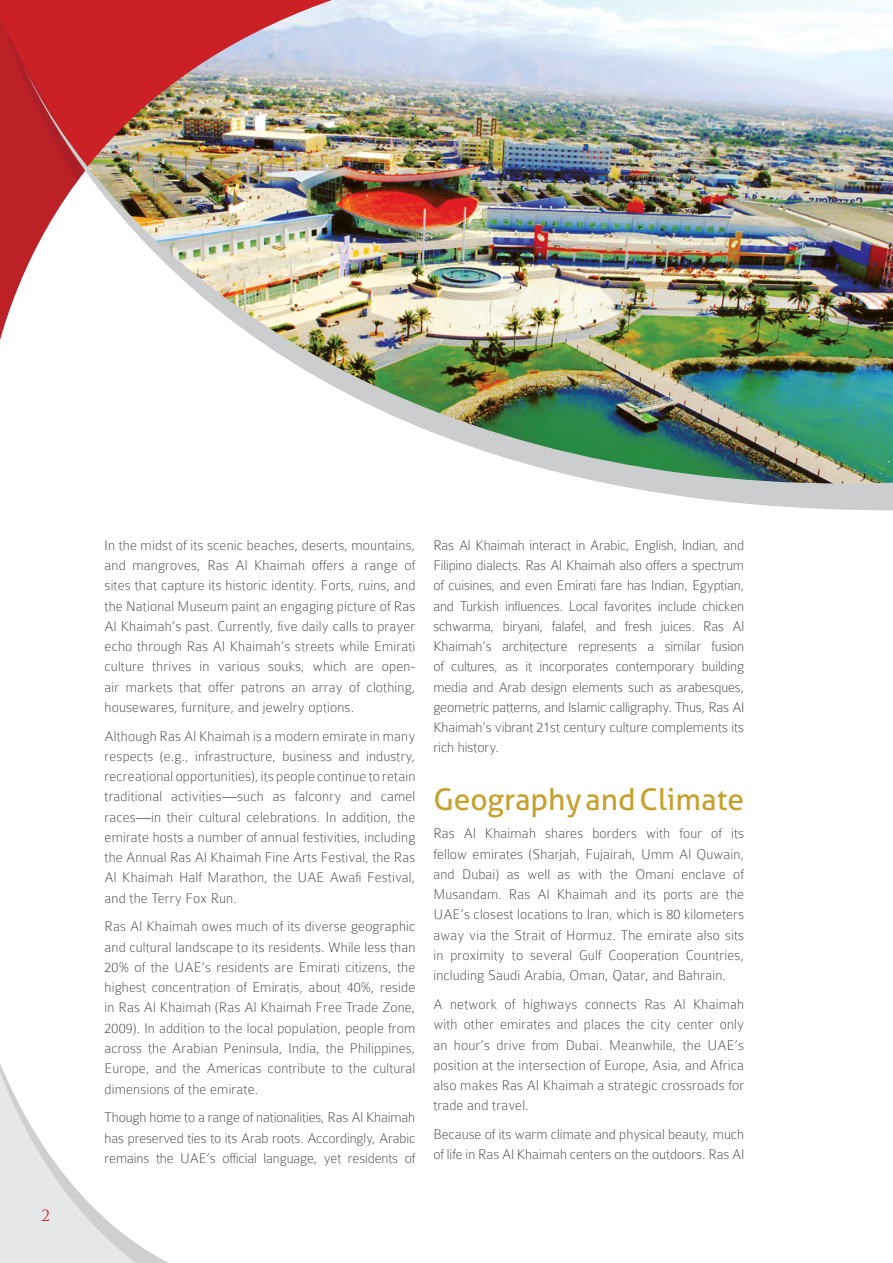
<style>
.page{position:relative;width:893px;height:1263px;background:#fff}
.page>*{position:absolute;margin:0;border:0;box-sizing:border-box;transform-origin:0 0}
.t1{font:30px "Aller";color:#c6a12e}
.t2{font:100 15px/20.2px "Colaborate";letter-spacing:.01em;color:#414042;text-align:justify}
.t3{font:15px "Trajan Pro";color:#cc2027}
</style>
<div class="page">
<svg style="left:0;top:1064px;width:168px;height:199px"></svg>
<svg style="left:86px;top:0;width:318px;height:65px;background:#cd7582"></svg>
<svg style="left:0;top:0;width:86px;height:340px;background:#c72f35"></svg>
<img style="left:23px;top:65px;width:870px;height:445px">
<p class="t3" style="left:41px;top:1206px;width:10px">2</p>
<p class="t2" style="left:105px;top:535px;width:312px">In the midst of its scenic beaches, deserts, mountains, and mangroves, Ras Al Khaimah offers a range of sites that capture its historic identity. Forts, ruins, and the National Museum paint an engaging picture of Ras Al Khaimah’s past. Currently, five daily calls to prayer echo through Ras Al Khaimah’s streets while Emirati culture thrives in various souks, which are open&shy;air markets that offer patrons an array of clothing, housewares, furniture, and jewelry options.</p>
<p class="t2" style="left:105px;top:726px;width:312px">Although Ras Al Khaimah is a modern emirate in many respects (e.g., infrastructure, business and industry, recreational opportunities), its people continue to retain traditional activities—such as falconry and camel races—in their cultural celebrations. In addition, the emirate hosts a number of annual festivities, including the Annual Ras Al Khaimah Fine Arts Festival, the Ras Al Khaimah Half Marathon, the UAE Awafi Festival, and the Terry Fox Run.</p>
<p class="t2" style="left:105px;top:916px;width:312px">Ras Al Khaimah owes much of its diverse geographic and cultural landscape to its residents. While less than 20% of the UAE’s residents are Emirati citizens, the highest concentration of Emiratis, about 40%, reside in Ras Al Khaimah (Ras Al Khaimah Free Trade Zone, 2009). In addition to the local population, people from across the Arabian Peninsula, India, the Philippines, Europe, and the Americas contribute to the cultural dimensions of the emirate.</p>
<p class="t2" style="left:105px;top:1107px;width:312px">Though home to a range of nationalities, Ras Al Khaimah has preserved ties to its Arab roots. Accordingly, Arabic remains the UAE’s official language, yet residents of</p>
<p class="t2" style="left:433px;top:535px;width:312px">Ras Al Khaimah interact in Arabic, English, Indian, and Filipino dialects. Ras Al Khaimah also offers a spectrum of cuisines, and even Emirati fare has Indian, Egyptian, and Turkish influences. Local favorites include chicken schwarma, biryani, falafel, and fresh juices. Ras Al Khaimah’s architecture represents a similar fusion of cultures, as it incorporates contemporary building media and Arab design elements such as arabesques, geometric patterns, and Islamic calligraphy. Thus, Ras Al Khaimah’s vibrant 21st century culture complements its rich history.</p>
<h1 class="t1" style="left:433px;top:781px;width:312px">Geography and Climate</h1>
<p class="t2" style="left:433px;top:823px;width:312px">Ras Al Khaimah shares borders with four of its fellow emirates (Sharjah, Fujairah, Umm Al Quwain, and Dubai) as well as with the Omani enclave of Musandam. Ras Al Khaimah and its ports are the UAE’s closest locations to Iran, which is 80 kilometers away via the Strait of Hormuz. The emirate also sits in proximity to several Gulf Cooperation Countries, including Saudi Arabia, Oman, Qatar, and Bahrain.</p>
<p class="t2" style="left:433px;top:994px;width:312px">A network of highways connects Ras Al Khaimah with other emirates and places the city center only an hour’s drive from Dubai. Meanwhile, the UAE’s position at the intersection of Europe, Asia, and Africa also makes Ras Al Khaimah a strategic crossroads for trade and travel.</p>
<p class="t2" style="left:433px;top:1124px;width:312px">Because of its warm climate and physical beauty, much of life in Ras Al Khaimah centers on the outdoors. Ras Al</p>
</div>
